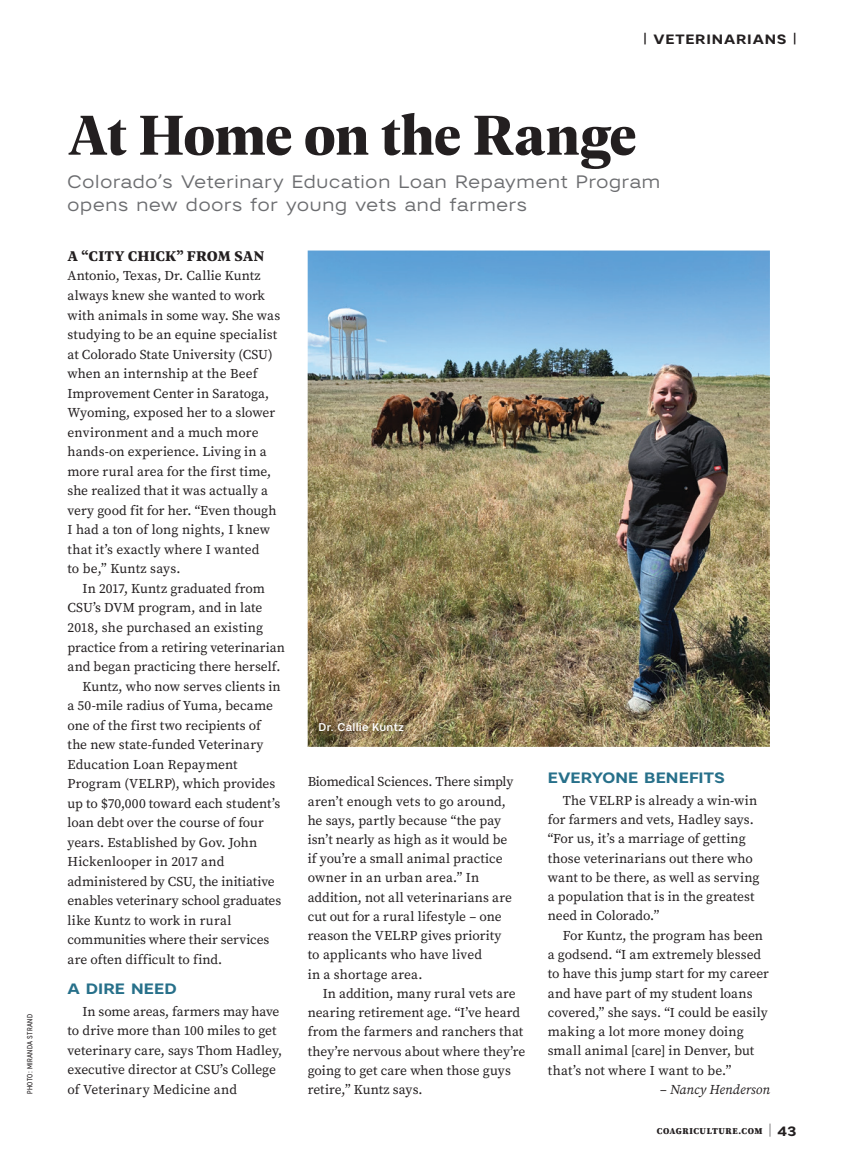
<style>
.page{position:relative;width:851px;height:1175px;background:#fff}
.page>*{position:absolute;margin:0;border:0;box-sizing:border-box;transform-origin:0 0}
.t1{font:700 60px "Geller Headline";letter-spacing:-.015em;color:#231f20}
.t2{font:18px/22.5px "Artico Expanded";letter-spacing:.045em;color:#6c6d70}
.t3{font:700 15px "Artico Expanded";letter-spacing:.005em;color:#27708a}
.t4{font:700 15px "Geller Text";letter-spacing:.005em;color:#231f20}
.t5{font:13.5px/19.5px "Source Serif Pro";color:#231f20}
.t6{font:13.5px "Source Serif Pro";letter-spacing:.02em;color:#231f20}
.t7{font:italic 13.5px "Source Serif Pro";letter-spacing:.005em;color:#231f20}
.t8{font:700 13.5px "Artico Expanded";letter-spacing:.06em;color:#231f20}
.t9{font:500 11.25px "Artico";letter-spacing:.025em;color:#fff}
.t10{font:900 9px "Source Serif Pro";letter-spacing:.06em;color:#231f20}
.t11{font:7.5px "Artico Condensed";letter-spacing:.04em;color:#231f20}
.s1{font-size:12px}
.s2{font-family:"Artico Expanded";font-weight:200;font-size:13.5px}
.s3{font-family:"Artico Expanded";font-weight:700;font-size:13.5px}
</style>
<div class="page">
<img style="left:308px;top:250px;width:462px;height:497px">
<img style="left:316px;top:719px;width:93px;height:18px">
<p class="t11" style="left:25px;top:1094px;width:81px;rotate:-90deg">PHOTO: MIRANDA STRAND</p>
<p class="t8" style="left:643px;top:30px;width:155px"><span class="s1">|</span> VETERINARIANS <span class="s1">|</span></p>
<h1 class="t1" style="left:68px;top:92px;width:570px">At Home on the Range</h1>
<h2 class="t2" style="left:68px;top:170px;width:594px">Colorado’s Veterinary Education Loan Repayment Program opens new doors for young vets and farmers</h2>
<p class="t4" style="left:68px;top:245px;width:198px">A “CITY CHICK” FROM SAN</p>
<p class="t5" style="left:68px;top:266px;width:214px">Antonio, Texas, Dr. Callie Kuntz always knew she wanted to work with animals in some way. She was studying to be an equine specialist at Colorado State University (CSU) when an internship at the Beef<br>Improvement Center in Saratoga,<br>Wyoming, exposed her to a slower environment and a much more hands-on experience. Living in a more rural area for the first time, she realized that it was actually a very good fit for her. “Even though<br>I had a ton of long nights, I knew that it’s exactly where I wanted<br>to be,” Kuntz says.</p>
<p class="t5" style="left:83px;top:578px;width:184px">In 2017, Kuntz graduated from</p>
<p class="t5" style="left:68px;top:598px;width:196px">CSU’s DVM program, and in late</p>
<p class="t5" style="left:68px;top:617px;width:197px">2018, she purchased an existing</p>
<p class="t5" style="left:68px;top:637px;width:219px">practice from a retiring veterinarian</p>
<p class="t5" style="left:68px;top:657px;width:214px">and began practicing there herself.</p>
<p class="t5" style="left:83px;top:676px;width:200px">Kuntz, who now serves clients in</p>
<p class="t5" style="left:68px;top:696px;width:207px">a 50-mile radius of Yuma, became</p>
<p class="t5" style="left:68px;top:715px;width:195px">one of the first two recipients of</p>
<p class="t5" style="left:68px;top:735px;width:197px">the new state-funded Veterinary</p>
<p class="t5" style="left:68px;top:754px;width:172px">Education Loan Repayment</p>
<p class="t5" style="left:68px;top:774px;width:209px">Program (VELRP), which provides</p>
<p class="t5" style="left:68px;top:793px;width:214px">up to $70,000 toward each student’s</p>
<p class="t5" style="left:68px;top:813px;width:198px">loan debt over the course of four</p>
<p class="t5" style="left:68px;top:832px;width:191px">years. Established by Gov. John</p>
<p class="t5" style="left:68px;top:852px;width:158px">Hickenlooper in 2017 and</p>
<p class="t5" style="left:68px;top:871px;width:209px">administered by CSU, the initiative</p>
<p class="t5" style="left:68px;top:891px;width:215px">enables veterinary school graduates</p>
<p class="t6" style="left:68px;top:911px;width:165px">like Kuntz to work in rural</p>
<p class="t5" style="left:68px;top:930px;width:203px">communities where their services</p>
<p class="t5" style="left:68px;top:949px;width:156px">are often difficult to find.</p>
<p class="t3" style="left:68px;top:979px;width:111px">A DIRE NEED</p>
<p class="t5" style="left:68px;top:1001px;width:216px;text-indent:15px">In some areas, farmers may have to drive more than 100 miles to get veterinary care, says Thom Hadley, executive director at CSU’s College of Veterinary Medicine and</p>
<p class="t9" style="left:318px;top:719px;width:87px">Dr. Callie Kuntz</p>
<p class="t5" style="left:308px;top:772px;width:207px">Biomedical Sciences. There simply aren’t enough vets to go around, he says, partly because “the pay isn’t nearly as high as it would be if you’re a small animal practice owner in an urban area.” In addition, not all veterinarians are cut out for a rural lifestyle – one reason the VELRP gives priority to applicants who have lived<br>in a shortage area.</p>
<p class="t5" style="left:308px;top:983px;width:219px;text-indent:15px">In addition, many rural vets are nearing retirement age. “I’ve heard from the farmers and ranchers that they’re nervous about where they’re going to get care when those guys retire,” Kuntz says.</p>
<p class="t3" style="left:548px;top:768px;width:178px">EVERYONE BENEFITS</p>
<p class="t5" style="left:548px;top:790px;width:213px;text-indent:15px">The VELRP is already a win-win for farmers and vets, Hadley says. “For us, it’s a marriage of getting those veterinarians out there who want to be there, as well as serving a population that is in the greatest need in Colorado.”</p>
<p class="t5" style="left:548px;top:925px;width:223px;text-indent:15px">For Kuntz, the program has been a godsend. “I am extremely blessed to have this jump start for my career and have part of my student loans covered,” she says. “I could be easily making a lot more money doing small animal [care] in Denver, but that’s not where I want to be.”</p>
<p class="t7" style="left:660px;top:1080px;width:111px">– Nancy Henderson</p>
<p class="t10" style="left:657px;top:1125px;width:141px">COAGRICULTURE.COM <span class="s2">|</span> <span class="s3">43</span></p>
</div>
